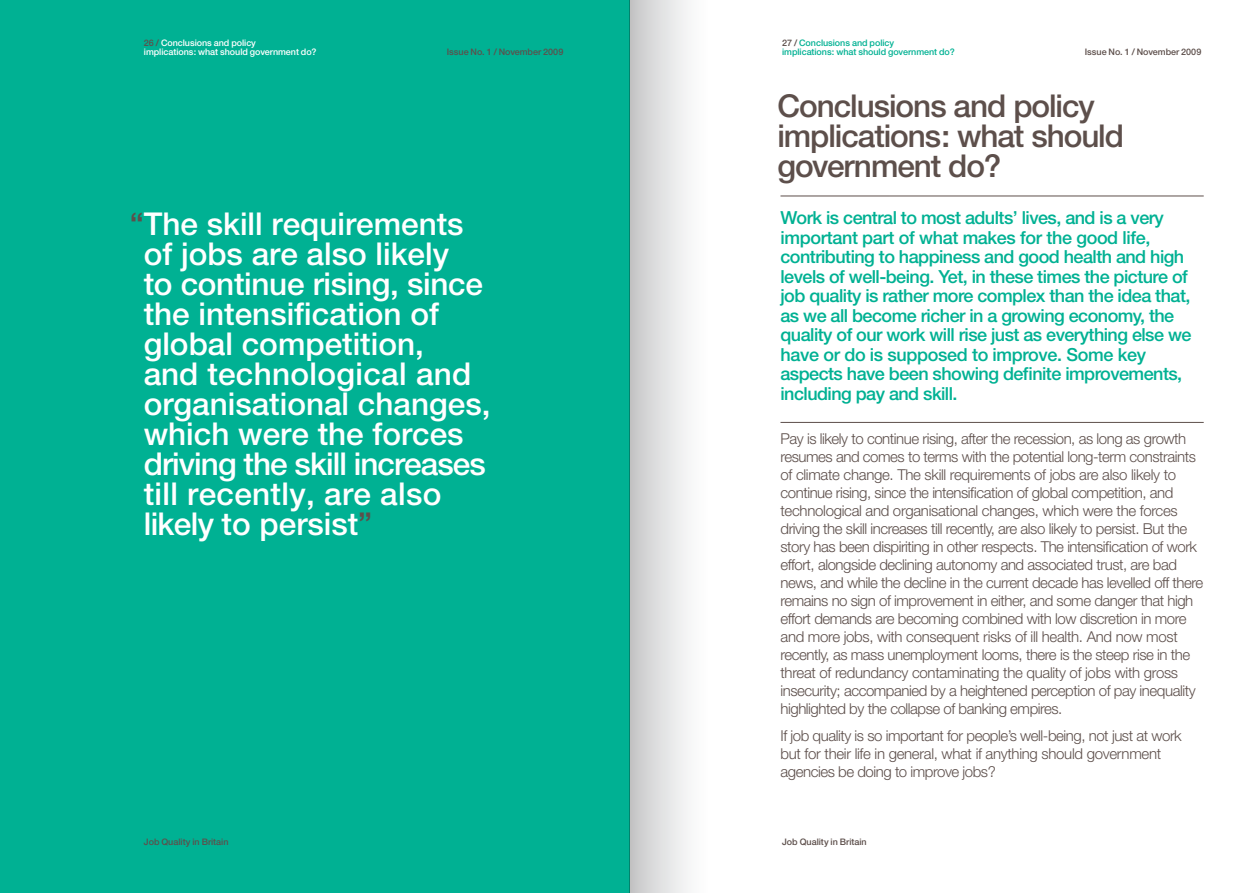
<style>
.page{position:relative;width:1259px;height:893px;background:#fff}
.page>*{position:absolute;margin:0;border:0;box-sizing:border-box;transform-origin:0 0}
.t1{font:500 31.5px/30px "Helvetica Neue";color:#fff}
.t2{font:500 31.5px/30px "Helvetica Neue";letter-spacing:-.035em;color:#5d4f4b}
.t3{font:500 18px/19.5px "Helvetica Neue";letter-spacing:-.03em;color:#00b193}
.t4{font:300 15px/18px "Helvetica Neue";letter-spacing:-.03em;color:#5d4f4b}
.t5{font:500 9px "Helvetica Neue";letter-spacing:-.005em;color:#5d4f4b}
.t6{font:500 9px/9px "Helvetica Neue";letter-spacing:-.005em;color:#fff}
.t7{font:500 9px/9px "Helvetica Neue";letter-spacing:-.005em;color:#00b193}
.s1{color:#5d4f4b}
</style>
<div class="page">
<div style="left:0;top:0;width:629px;height:893px;background:#00b193"></div>
<hr style="left:780px;top:196px;width:423px;height:1px;background:#5d4f4b">
<hr style="left:780px;top:422px;width:423px;height:1px;background:#5d4f4b">
<svg style="left:629px;top:0;width:259px;height:893px"></svg>
<p class="t6" style="left:144px;top:38px;width:174px"><span class="s1">26 /</span> Conclusions and policy<br>implications: what should government do?</p>
<p class="t7" style="left:782px;top:38px;width:174px"><span class="s1">27 /</span> Conclusions and policy<br>implications: what should government do?</p>
<p class="t5" style="left:447px;top:47px;width:118px">Issue No. 1 / November 2009</p>
<p class="t5" style="left:1084px;top:47px;width:118px">Issue No. 1 / November 2009</p>
<h1 class="t2" style="left:777px;top:91px;width:348px">Conclusions and policy implications: what should government do?</h1>
<p class="t1" style="left:144px;top:208px;width:348px;text-indent:-14px"><span class="s1">“</span>The skill requirements of jobs are also likely<br>to continue rising, since the intensification of global competition,<br>and technological and organisational changes, which were the forces driving the skill increases till recently, are also likely to persist<span class="s1">”</span></p>
<p class="t5" style="left:144px;top:836px;width:86px">Job Quality in Britain</p>
<p class="t3" style="left:780px;top:208px;width:412px">Work is central to most adults’ lives, and is a very important part of what makes for the good life, contributing to happiness and good health and high levels of well-being. Yet, in these times the picture of job quality is rather more complex than the idea that, as we all become richer in a growing economy, the quality of our work will rise just as everything else we have or do is supposed to improve. Some key aspects have been showing definite improvements, including pay and skill.</p>
<p class="t4" style="left:780px;top:430px;width:424px">Pay is likely to continue rising, after the recession, as long as growth resumes and comes to terms with the potential long-term constraints of climate change. The skill requirements of jobs are also likely to continue rising, since the intensification of global competition, and technological and organisational changes, which were the forces driving the skill increases till recently, are also likely to persist. But the story has been dispiriting in other respects. The intensification of work effort, alongside declining autonomy and associated trust, are bad news, and while the decline in the current decade has levelled off there remains no sign of improvement in either, and some danger that high effort demands are becoming combined with low discretion in more and more jobs, with consequent risks of ill health. And now most recently, as mass unemployment looms, there is the steep rise in the threat of redundancy contaminating the quality of jobs with gross insecurity; accompanied by a heightened perception of pay inequality highlighted by the collapse of banking empires.</p>
<p class="t4" style="left:780px;top:726px;width:403px">If job quality is so important for people’s well-being, not just at work but for their life in general, what if anything should government agencies be doing to improve jobs?</p>
<p class="t5" style="left:782px;top:836px;width:86px">Job Quality in Britain</p>
</div>
